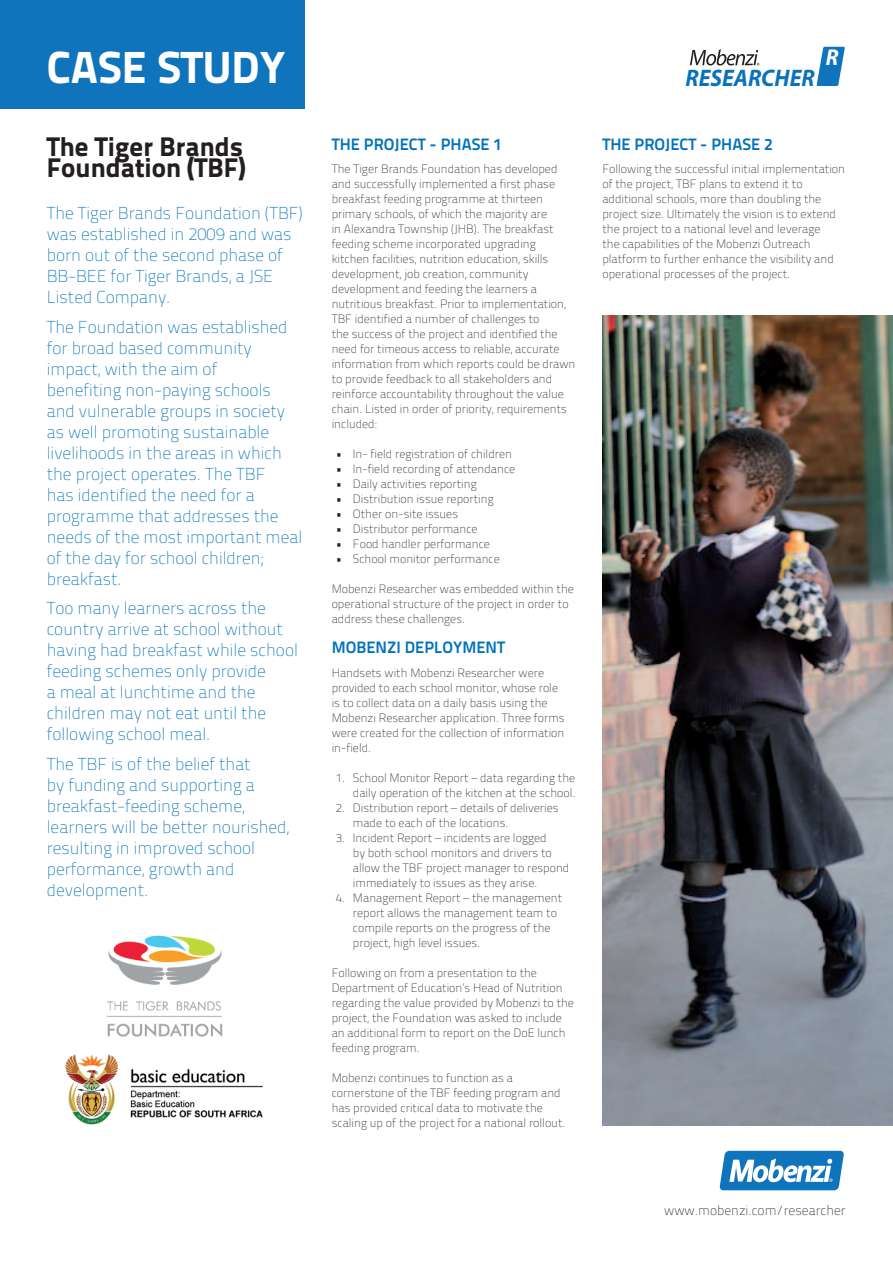
<style>
.page{position:relative;width:893px;height:1263px;background:#fff}
.page>*{position:absolute;margin:0;border:0;box-sizing:border-box;transform-origin:0 0}
.t1{font:800 45px "Titillium Text 22 L";color:#fff}
.t2{font:800 27px/21px "Titillium Text 22 L";color:#231f20}
.t3{font:italic 700 24px "Myriad Pro";color:#0b72ba;scale:.95 1}
.t4{font:italic 700 22.95px "Myriad Pro";color:#fff;scale:.95 1}
.t5{font:100 17.25px/21px "Titillium Text 22 L";color:#0072bc}
.t6{font:700 16.5px "Titillium Text 22 L";color:#0072bc}
.t7{font:100 13.5px "Titillium Text 22 L";color:#231f20}
.t8{font:100 12px/15px "Titillium Text 22 L";color:#231f20}
</style>
<div class="page">
<div style="left:1px;top:1px;width:304px;height:108px;background:#1074bc"></div>
<svg style="left:719px;top:1151px;width:125px;height:39px"></svg>
<svg style="left:817px;top:47px;width:28px;height:39px"></svg>
<svg style="left:690px;top:49px;width:69px;height:16px"></svg>
<img style="left:106px;top:935px;width:117px;height:102px">
<img style="left:602px;top:315px;width:291px;height:811px">
<img style="left:65px;top:1054px;width:198px;height:71px">
<h1 class="t1" style="left:47px;top:32px;width:240px">CASE STUDY</h1>
<h2 class="t2" style="left:47px;top:135px;width:200px">The Tiger Brands<br>Foundation (TBF)</h2>
<h3 class="t5" style="left:47px;top:202px;width:258px">The Tiger Brands Foundation (TBF) was established in 2009 and was born out of the second phase of<br>BB-BEE for Tiger Brands, a JSE<br>Listed Company.</h3>
<p class="t5" style="left:47px;top:315px;width:257px">The Foundation was established for broad based community impact, with the aim of<br>benefiting non-paying schools and vulnerable groups in society as well promoting sustainable livelihoods in the areas in which the project operates. The TBF<br>has identified the need for a programme that addresses the needs of the most important meal of the day for school children; breakfast.</p>
<h3 class="t5" style="left:47px;top:597px;width:253px">Too many learners across the country arrive at school without having had breakfast while school feeding schemes only provide<br>a meal at lunchtime and the children may not eat until the following school meal.</h3>
<h3 class="t5" style="left:47px;top:752px;width:244px">The TBF is of the belief that<br>by funding and supporting a breakfast-feeding scheme, learners will be better nourished, resulting in improved school performance, growth and development.</h3>
<h3 class="t6" style="left:332px;top:131px;width:172px">THE PROJECT - PHASE 1</h3>
<p class="t8" style="left:332px;top:161px;width:245px">The Tiger Brands Foundation has developed and successfully implemented a first phase breakfast feeding programme at thirteen primary schools, of which the majority are<br>in Alexandra Township (JHB). The breakfast feeding scheme incorporated upgrading kitchen facilities, nutrition education, skills development, job creation, community development and feeding the learners a nutritious breakfast. Prior to implementation, TBF identified a number of challenges to<br>the success of the project and identified the need for timeous access to reliable, accurate information from which reports could be drawn to provide feedback to all stakeholders and reinforce accountability throughout the value chain. Listed in order of priority, requirements included:</p>
<p class="t8" style="left:336px;top:446px;width:178px">• In- field registration of children</p>
<p class="t8" style="left:336px;top:461px;width:181px">• In-field recording of attendance</p>
<p class="t8" style="left:336px;top:476px;width:142px">• Daily activities reporting</p>
<p class="t8" style="left:336px;top:491px;width:159px">• Distribution issue reporting</p>
<p class="t8" style="left:336px;top:506px;width:124px">• Other on-site issues</p>
<p class="t8" style="left:336px;top:521px;width:143px">• Distributor performance</p>
<p class="t8" style="left:336px;top:536px;width:156px">• Food handler performance</p>
<p class="t8" style="left:336px;top:551px;width:165px">• School monitor performance</p>
<p class="t8" style="left:332px;top:581px;width:244px">Mobenzi Researcher was embedded within the operational structure of the project in order to address these challenges.</p>
<h3 class="t6" style="left:332px;top:635px;width:175px">MOBENZI DEPLOYMENT</h3>
<p class="t8" style="left:332px;top:664px;width:235px">Handsets with Mobenzi Researcher were provided to each school monitor, whose role is to collect data on a daily basis using the Mobenzi Researcher application. Three forms were created for the collection of information in-field.</p>
<p class="t8" style="left:336px;top:769px;width:241px;text-align:right">1. School Monitor Report – data regarding the daily operation of the kitchen at the school.</p>
<p class="t8" style="left:353px;top:799px;width:207px;text-indent:-17px">2. Distribution report – details of deliveries made to each of the locations.</p>
<p class="t8" style="left:353px;top:829px;width:218px;text-indent:-17px">3. Incident Report – incidents are logged<br>by both school monitors and drivers to allow the TBF project manager to respond immediately to issues as they arise.</p>
<p class="t8" style="left:353px;top:889px;width:211px;text-indent:-17px">4. Management Report – the management report allows the management team to compile reports on the progress of the project, high level issues.</p>
<p class="t8" style="left:332px;top:964px;width:244px">Following on from a presentation to the Department of Education’s Head of Nutrition regarding the value provided by Mobenzi to the project, the Foundation was asked to include an additional form to report on the DoE lunch feeding program.</p>
<p class="t8" style="left:332px;top:1069px;width:235px">Mobenzi continues to function as a cornerstone of the TBF feeding program and has provided critical data to motivate the scaling up of the project for a national rollout.</p>
<h3 class="t3" style="left:686px;top:62px;width:137px">RESEARCHER</h3>
<h3 class="t4" style="left:826px;top:43px;width:15px">R</h3>
<h3 class="t6" style="left:602px;top:131px;width:172px">THE PROJECT - PHASE 2</h3>
<p class="t8" style="left:602px;top:161px;width:244px">Following the successful initial implementation of the project, TBF plans to extend it to additional schools, more than doubling the project size. Ultimately the vision is to extend the project to a national level and leverage<br>the capabilities of the Mobenzi Outreach platform to further enhance the visibility and operational processes of the project.</p>
<p class="t7" style="left:664px;top:1201px;width:183px">www.mobenzi.com/researcher</p>
</div>
